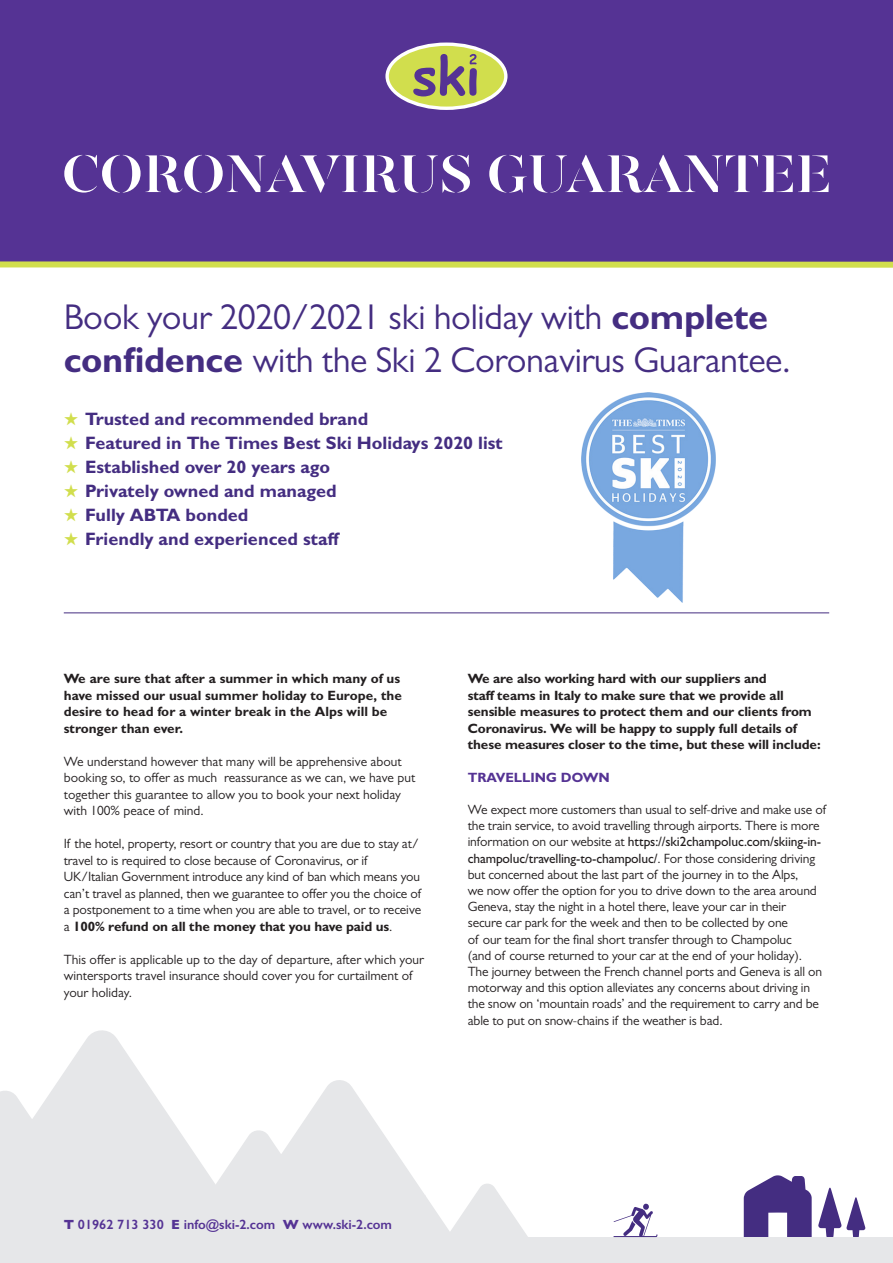
<style>
.page{position:relative;width:893px;height:1263px;background:#fff}
.page>*{position:absolute;margin:0;border:0;box-sizing:border-box;transform-origin:0 0}
.t1{font:700 53.85px "Gabriela Stencil";letter-spacing:-.005em;color:#fff}
.t2{font:36px/43.5px "Gill Sans MT Pro";letter-spacing:-.01em;color:#442d81}
.t3{font:700 18px "Gill Sans MT Pro";color:#442d81}
.t4{font:13.5px/16.2px "Gill Sans MT Pro";letter-spacing:-.01em;color:#231f20}
.t5{font:700 13.5px/16.5px "Gill Sans MT Pro";letter-spacing:-.01em;color:#231f20}
.t6{font:600 13.5px "Gill Sans";color:#553394}
.t7{font:700 13.5px "Gill Sans MT Pro";color:#553394}
.s1{font-weight:700}
.s2{color:#d1de4d}
.s3{font-weight:500}
</style>
<div class="page">
<div style="left:0;top:0;width:893px;height:265px;background:#553394"></div>
<div style="left:0;top:261px;width:893px;height:7px;background:#d1de4d"></div>
<svg style="left:385px;top:43px;width:122px;height:67px"></svg>
<div style="left:389px;top:46px;width:115px;height:61px;background:#d1de4d;border-radius:50%"></div>
<svg style="left:413px;top:54px;width:64px;height:42px"></svg>
<hr style="left:64px;top:613px;width:765px;height:1px;background:#442d81">
<svg style="left:0;top:1030px;width:143px;height:233px;fill:#e6e7e9"></svg>
<svg style="left:125px;top:1078px;width:299px;height:185px;fill:#e6e7e9"></svg>
<svg style="left:744px;top:1175px;width:68px;height:62px"></svg>
<svg style="left:818px;top:1187px;width:47px;height:50px"></svg>
<svg style="left:424px;top:1184px;width:104px;height:79px"></svg>
<div style="left:476px;top:1237px;width:417px;height:26px;background:#e6e7e9"></div>
<svg style="left:614px;top:1203px;width:43px;height:34px"></svg>
<img style="left:582px;top:392px;width:133px;height:211px">
<p class="t1" style="left:62px;top:141px;width:771px">CORONAVIRUS GUARANTEE</p>
<p class="t2" style="left:64px;top:294px;width:729px">Book your 2020/2021 ski holiday with <span class="s1">complete confidence</span> with the Ski 2 Coronavirus Guarantee.</p>
<p class="t3" style="left:64px;top:407px;width:306px"><span class="s2">★</span> Trusted and recommended brand</p>
<p class="t3" style="left:64px;top:431px;width:441px"><span class="s2">★</span> Featured in The Times Best Ski Holidays 2020 list</p>
<p class="t3" style="left:64px;top:455px;width:268px"><span class="s2">★</span> Established over 20 years ago</p>
<p class="t3" style="left:64px;top:479px;width:274px"><span class="s2">★</span> Privately owned and managed</p>
<p class="t3" style="left:64px;top:503px;width:186px"><span class="s2">★</span> Fully ABTA bonded</p>
<p class="t3" style="left:64px;top:527px;width:278px"><span class="s2">★</span> Friendly and experienced staff</p>
<p class="t5" style="left:64px;top:670px;width:340px">We are sure that after a summer in which many of us have missed our usual summer holiday to Europe, the desire to head for a winter break in the Alps will be stronger than ever.</p>
<p class="t4" style="left:64px;top:753px;width:353px">We understand however that many will be apprehensive about booking so, to offer as much reassurance as we can, we have put together this guarantee to allow you to book your next holiday with 100% peace of mind.</p>
<p class="t4" style="left:64px;top:835px;width:359px">If the hotel, property, resort or country that you are due to stay at/ travel to is required to close because of Coronavirus, or if UK/Italian Government introduce any kind of ban which means you can’t travel as planned, then we guarantee to offer you the choice of a postponement to a time when you are able to travel, or to receive a <span class="s1">100% refund on all the money that you have paid us</span>.</p>
<p class="t4" style="left:64px;top:951px;width:362px">This offer is applicable up to the day of departure, after which your wintersports travel insurance should cover you for curtailment of your holiday.</p>
<p class="t5" style="left:468px;top:670px;width:354px">We are also working hard with our suppliers and<br>staff teams in Italy to make sure that we provide all sensible measures to protect them and our clients from Coronavirus. We will be happy to supply full details of these measures closer to the time, but these will include:</p>
<p class="t7" style="left:468px;top:769px;width:144px">TRAVELLING DOWN</p>
<p class="t4" style="left:468px;top:801px;width:360px">We expect more customers than usual to self-drive and make use of the train service, to avoid travelling through airports. There is more information on our website at <span class="s3">https://ski2champoluc.com/skiing-in&shy;champoluc/travelling-to-champoluc/</span>. For those considering driving but concerned about the last part of the journey in to the Alps,<br>we now offer the option for you to drive down to the area around Geneva, stay the night in a hotel there, leave your car in their<br>secure car park for the week and then to be collected by one<br>of our team for the final short transfer through to Champoluc<br>(and of course returned to your car at the end of your holiday).<br>The journey between the French channel ports and Geneva is all on motorway and this option alleviates any concerns about driving in the snow on ‘mountain roads’ and the requirement to carry and be able to put on snow-chains if the weather is bad.</p>
<p class="t6" style="left:64px;top:1216px;width:330px"><span class="s1">T</span> 01962 713 330 <span class="s1">E</span> info@ski-2.com <span class="s1">W</span> www.ski-2.com</p>
</div>
